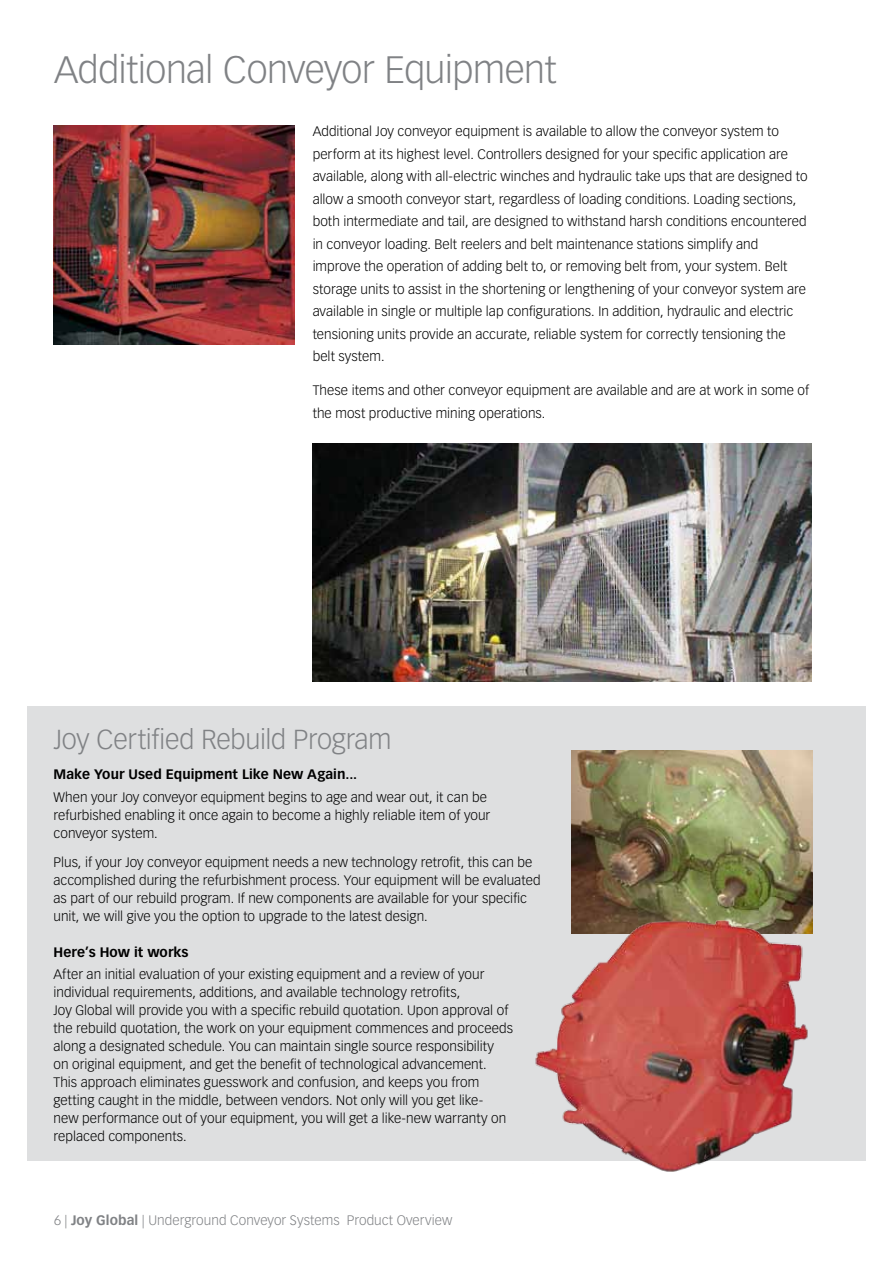
<style>
.page{position:relative;width:893px;height:1263px;background:#fff}
.page>*{position:absolute;margin:0;border:0;box-sizing:border-box;transform-origin:0 0}
.Headline{font:300 37.5px "Vectora LT Std";letter-spacing:-.015em;color:#808285}
.Sidebarheader{font:300 27px "Vectora LT Std";letter-spacing:-.01em;color:#808285}
.body{font:300 13.5px/18px "Vectora LT Std";letter-spacing:.005em;color:#000}
.t1{font:300 13.5px "Vectora LT Std";letter-spacing:.005em;color:#808285}
.Sidebar_Subheadlines{font:700 13.5px "Vectora LT Std";letter-spacing:.005em;color:#000}
.s1{font-weight:700}
</style>
<div class="page">
<img style="left:313px;top:444px;width:499px;height:237px">
<img style="left:54px;top:126px;width:241px;height:219px">
<div style="left:27px;top:706px;width:839px;height:455px;background:#dedfe0"></div>
<img style="left:571px;top:751px;width:242px;height:170px">
<img style="left:535px;top:921px;width:278px;height:251px">
<p class="Headline" style="left:54px;top:48px;width:504px">Additional Conveyor Equipment</p>
<p class="body" style="left:313px;top:120px;width:496px;line-height:22.5px">Additional Joy conveyor equipment is available to allow the conveyor system to perform at its highest level. Controllers designed for your specific application are available, along with all-electric winches and hydraulic take ups that are designed to allow a smooth conveyor start, regardless of loading conditions. Loading sections, both intermediate and tail, are designed to withstand harsh conditions encountered in conveyor loading. Belt reelers and belt maintenance stations simplify and improve the operation of adding belt to, or removing belt from, your system. Belt storage units to assist in the shortening or lengthening of your conveyor system are available in single or multiple lap configurations. In addition, hydraulic and electric tensioning units provide an accurate, reliable system for correctly tensioning the belt system.</p>
<p class="body" style="left:313px;top:379px;width:498px;line-height:22.5px">These items and other conveyor equipment are available and are at work in some of the most productive mining operations.</p>
<p class="Sidebarheader" style="left:54px;top:724px;width:339px">Joy Certified Rebuild Program</p>
<p class="Sidebar_Subheadlines" style="left:54px;top:766px;width:305px">Make Your Used Equipment Like New Again...</p>
<p class="body" style="left:54px;top:788px;width:438px">When your Joy conveyor equipment begins to age and wear out, it can be refurbished enabling it once again to become a highly reliable item of your conveyor system.</p>
<p class="body" style="left:54px;top:853px;width:488px">Plus, if your Joy conveyor equipment needs a new technology retrofit, this can be accomplished during the refurbishment process. Your equipment will be evaluated as part of our rebuild program. If new components are available for your specific unit, we will give you the option to upgrade to the latest design.</p>
<p class="Sidebar_Subheadlines" style="left:54px;top:944px;width:137px">Here’s How it works</p>
<p class="body" style="left:54px;top:966px;width:461px">After an initial evaluation of your existing equipment and a review of your individual requirements, additions, and available technology retrofits,<br>Joy Global will provide you with a specific rebuild quotation. Upon approval of the rebuild quotation, the work on your equipment commences and proceeds along a designated schedule. You can maintain single source responsibility<br>on original equipment, and get the benefit of technological advancement.<br>This approach eliminates guesswork and confusion, and keeps you from getting caught in the middle, between vendors. Not only will you get like-<br>new performance out of your equipment, you will get a like-new warranty on replaced components.</p>
<p class="t1" style="left:54px;top:1212px;width:400px">6 | <span class="s1">Joy Global</span> | Underground Conveyor Systems Product Overview</p>
</div>
